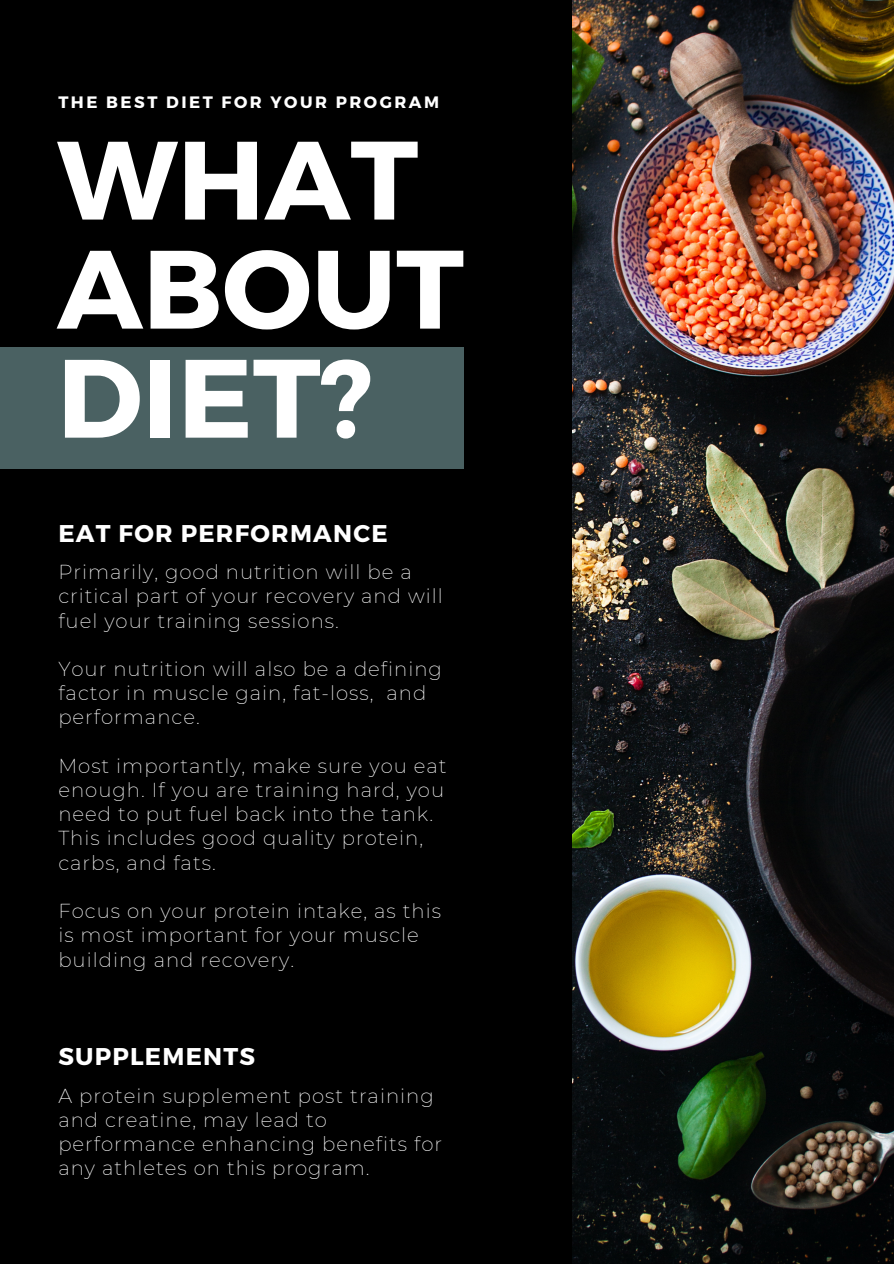
<style>
.page{position:relative;width:894px;height:1264px;background:#fff}
.page>*{position:absolute;margin:0;border:0;box-sizing:border-box;transform-origin:0 0}
.t1{font:700 111.15px/109.1px "Montserrat";color:#fff}
.t2{font:700 24.15px "Montserrat";letter-spacing:.05em;color:#fff}
.t3{font:200 19.8px/24.2px "Montserrat";letter-spacing:.05em;color:#fff}
.t4{font:700 16.5px "Montserrat";letter-spacing:.15em;color:#fff}
</style>
<div class="page">
<img style="left:571px;top:0;width:322px;height:1263px">
<div style="left:0;top:0;width:571px;height:1263px;background:#000"></div>
<div style="left:0;top:348px;width:463px;height:120px;background:#4a6162"></div>
<p class="t4" style="left:58px;top:91px;width:382px">THE BEST DIET FOR YOUR PROGRAM</p>
<p class="t1" style="left:57px;top:120px;width:408px">WHAT<br>ABOUT</p>
<p class="t1" style="left:57px;top:338px;width:317px">DIET?</p>
<p class="t2" style="left:58px;top:518px;width:331px">EAT FOR PERFORMANCE</p>
<p class="t3" style="left:58px;top:560px;width:386px">Primarily, good nutrition will be a critical part of your recovery and will fuel your training sessions.</p>
<p class="t3" style="left:58px;top:656px;width:385px">Your nutrition will also be a defining factor in muscle gain, fat-loss, and performance.</p>
<p class="t3" style="left:58px;top:753px;width:390px">Most importantly, make sure you eat enough. If you are training hard, you need to put fuel back into the tank.<br>This includes good quality protein, carbs, and fats.</p>
<p class="t3" style="left:58px;top:898px;width:384px">Focus on your protein intake, as this is most important for your muscle building and recovery.</p>
<p class="t2" style="left:58px;top:1040px;width:198px">SUPPLEMENTS</p>
<p class="t3" style="left:58px;top:1083px;width:385px">A protein supplement post training and creatine, may lead to performance enhancing benefits for any athletes on this program.</p>
</div>
